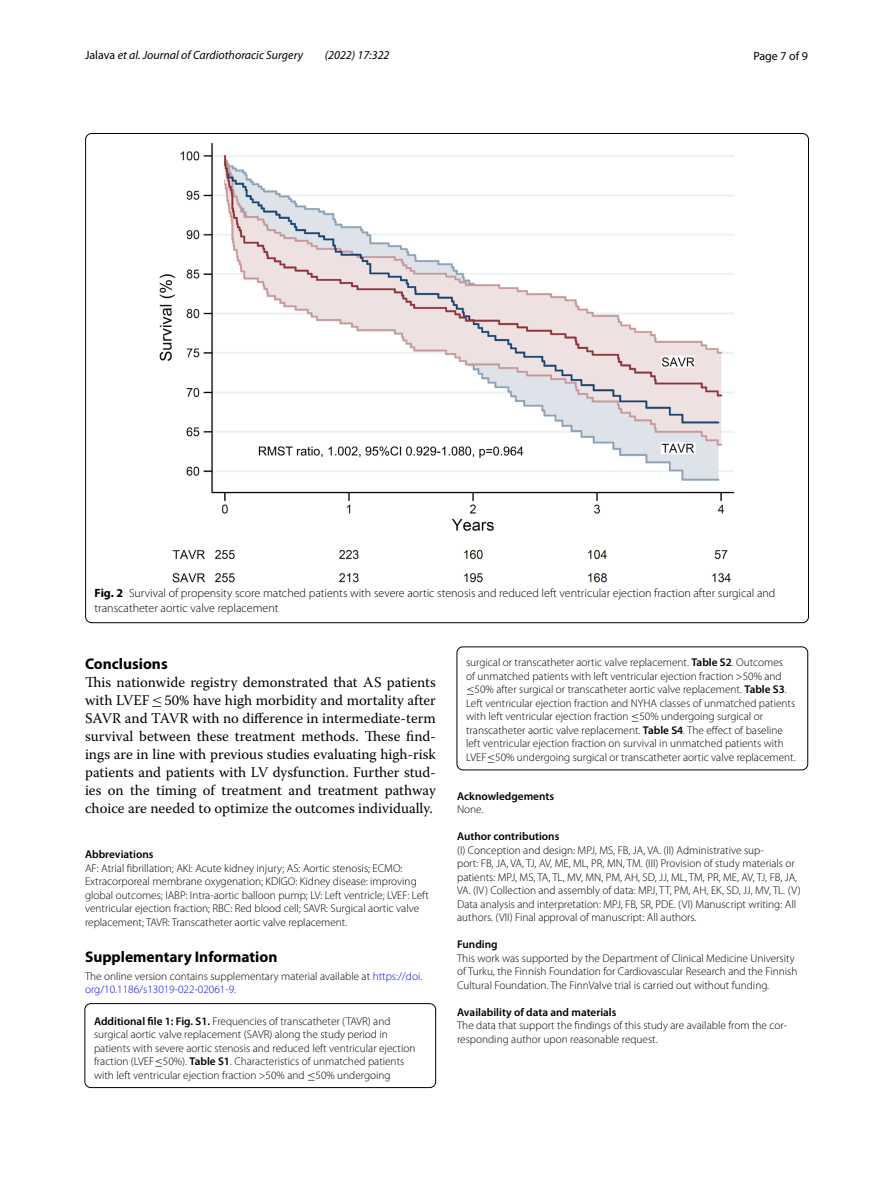
<style>
.page{position:relative;width:893px;height:1187px;background:#fff}
.page>*{position:absolute;margin:0;border:0;box-sizing:border-box;transform-origin:0 0}
.t1{font:700 15.45px "Myriad Pro";color:#000}
.t2{font:14.7px/18px "Warnock Pro";color:#000;text-align:justify}
.t3{font:300 12px/15px "Myriad Pro";color:#000}
.t4{font:italic 12px "Myriad Pro";color:#000}
.t5{font:12px "Myriad Pro";color:#000}
.t6{font:300 11.25px/13.5px "Myriad Pro";color:#000}
.t7{font:600 11.25px "Myriad Pro";color:#000}
.s1{font-style:normal}
.s2{font-weight:700}
.s3{font-family:"MTSY"}
.s4{color:#00f}
.s5{font-weight:600}
.s6{font-family:"MTSY";font-weight:400}
</style>
<div class="page">
<div style="left:85px;top:1003px;width:351px;height:84px;border:1px solid #000;border-radius:6px"></div>
<div style="left:457px;top:646px;width:351px;height:124px;border:1px solid #000;border-radius:6px"></div>
<img style="left:160px;top:143px;width:574px;height:439px">
<p class="t4" style="left:85px;top:48px;width:219px"><span class="s1">Jalava</span> et al. Journal of Cardiothoracic Surgery</p>
<p class="t4" style="left:325px;top:48px;width:66px">(2022) 17:322</p>
<p class="t5" style="left:753px;top:48px;width:56px">Page 7 of 9</p>
<p class="t3" style="left:95px;top:586px;width:682px"><span class="s2">Fig. 2</span> Survival of propensity score matched patients with severe aortic stenosis and reduced left ventricular ejection fraction after surgical and transcatheter aortic valve replacement</p>
<h1 class="t1" style="left:85px;top:653px;width:84px">Conclusions</h1>
<p class="t2" style="left:85px;top:673px;width:352px">This nationwide registry demonstrated that AS patients with LVEF<span class="s3">≤</span>50% have high morbidity and mortality after SAVR and TAVR with no difference in intermediate-term survival between these treatment methods. These find&shy;ings are in line with previous studies evaluating high-risk patients and patients with LV dysfunction. Further stud&shy;ies on the timing of treatment and treatment pathway choice are needed to optimize the outcomes individually.</p>
<p class="t7" style="left:85px;top:847px;width:70px">Abbreviations</p>
<p class="t6" style="left:85px;top:861px;width:345px">AF: Atrial fibrillation; AKI: Acute kidney injury; AS: Aortic stenosis; ECMO:<br>Extracorporeal membrane oxygenation; KDIGO: Kidney disease: improving global outcomes; IABP: Intra-aortic balloon pump; LV: Left ventricle; LVEF: Left ventricular ejection fraction; RBC: Red blood cell; SAVR: Surgical aortic valve replacement; TAVR: Transcatheter aortic valve replacement.</p>
<h1 class="t1" style="left:85px;top:946px;width:194px">Supplementary Information</h1>
<p class="t6" style="left:85px;top:969px;width:339px">The online version contains supplementary material available at <span class="s4">https://doi. org/10.1186/s13019-022-02061-9</span>.</p>
<p class="t6" style="left:94px;top:1014px;width:323px"><span class="s5">Additional file 1: Fig. S1.</span> Frequencies of transcatheter (TAVR) and surgical aortic valve replacement (SAVR) along the study period in patients with severe aortic stenosis and reduced left ventricular ejection fraction (LVEF<span class="s6">≤</span>50%). <span class="s5">Table S1</span>. Characteristics of unmatched patients with left ventricular ejection fraction &gt;50% and <span class="s6">≤</span>50% undergoing</p>
<p class="t6" style="left:466px;top:656px;width:331px">surgical or transcatheter aortic valve replacement. <span class="s5">Table S2</span>. Outcomes<br>of unmatched patients with left ventricular ejection fraction &gt;50% and <span class="s6">≤</span>50% after surgical or transcatheter aortic valve replacement. <span class="s5">Table S3</span>.<br>Left ventricular ejection fraction and NYHA classes of unmatched patients with left ventricular ejection fraction <span class="s6">≤</span>50% undergoing surgical or transcatheter aortic valve replacement. <span class="s5">Table S4</span>. The effect of baseline left ventricular ejection fraction on survival in unmatched patients with LVEF<span class="s6">≤</span>50% undergoing surgical or transcatheter aortic valve replacement.</p>
<p class="t7" style="left:457px;top:788px;width:98px">Acknowledgements</p>
<p class="t6" style="left:457px;top:803px;width:28px">None.</p>
<p class="t7" style="left:457px;top:829px;width:104px">Author contributions</p>
<p class="t6" style="left:457px;top:843px;width:345px">(I) Conception and design: MPJ, MS, FB, JA, VA. (II) Administrative sup-<br>port: FB, JA, VA, TJ, AV, ME, ML, PR, MN, TM. (III) Provision of study materials or patients: MPJ, MS, TA, TL, MV, MN, PM, AH, SD, JJ, ML, TM, PR, ME, AV, TJ, FB, JA, VA. (IV) Collection and assembly of data: MPJ, TT, PM, AH, EK, SD, JJ, MV, TL. (V)<br>Data analysis and interpretation: MPJ, FB, SR, PDE. (VI) Manuscript writing: All authors. (VII) Final approval of manuscript: All authors.</p>
<p class="t7" style="left:457px;top:937px;width:42px">Funding</p>
<p class="t6" style="left:457px;top:951px;width:342px">This work was supported by the Department of Clinical Medicine University of Turku, the Finnish Foundation for Cardiovascular Research and the Finnish<br>Cultural Foundation. The FinnValve trial is carried out without funding.</p>
<p class="t7" style="left:457px;top:1004px;width:161px">Availability of data and materials</p>
<p class="t6" style="left:457px;top:1019px;width:331px">The data that support the findings of this study are available from the cor&shy;responding author upon reasonable request.</p>
</div>
